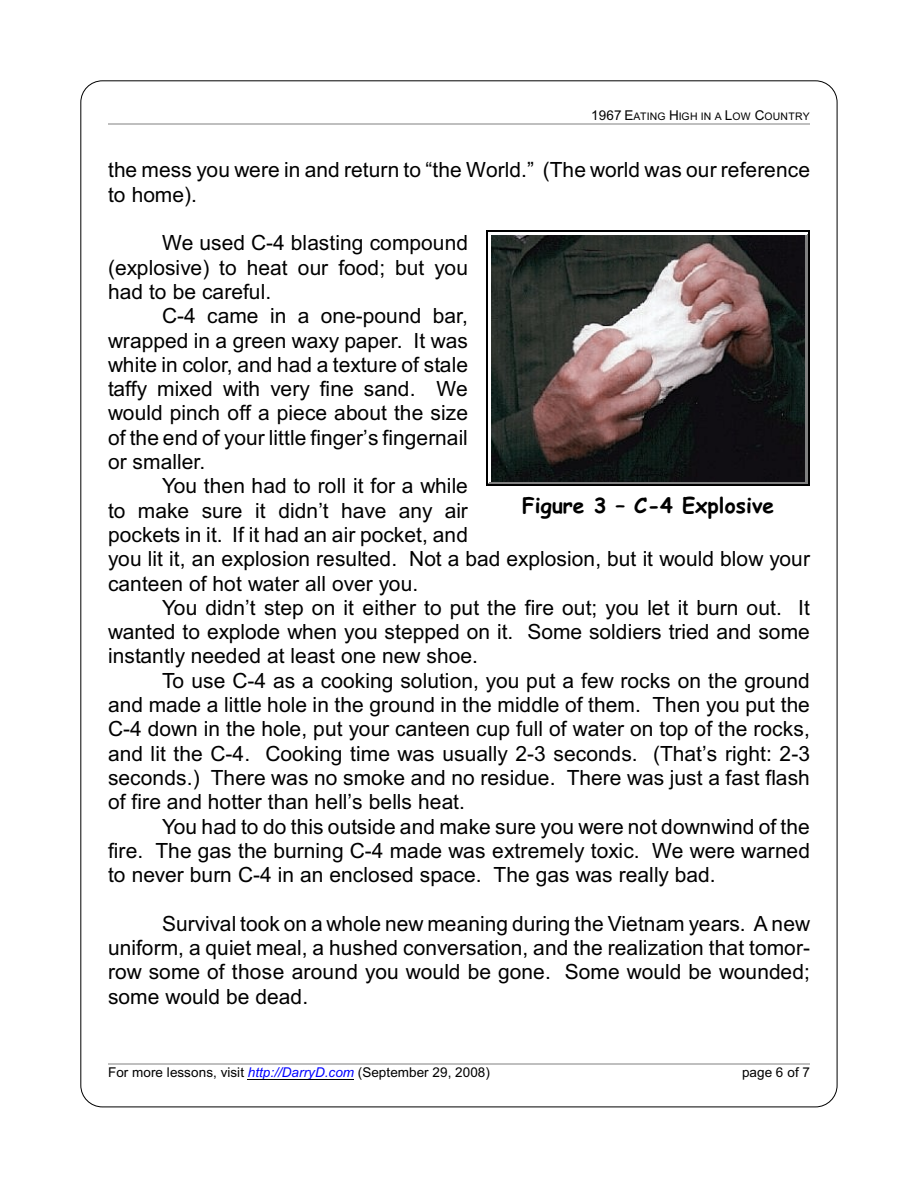
<style>
.page{position:relative;width:918px;height:1188px;background:#fff}
.page>*{position:absolute;margin:0;border:0;box-sizing:border-box;transform-origin:0 0}
.t1{font:21px/24.3px "Arial";letter-spacing:.005em;color:#000;text-align:justify}
.t2{font:700 21px "Comic Sans MS";letter-spacing:.005em;color:#000}
.t3{font:13.5px "Arial";letter-spacing:.005em;color:#000}
.t4{font:10.5px "Arial";letter-spacing:.02em;color:#000}
.s1{font-size:13.5px}
.s2{font-style:italic;color:#00f}
</style>
<div class="page">
<hr style="left:108px;top:123px;width:702px;height:1px;background:#bfbfbf">
<hr style="left:248px;top:1079px;width:106px;height:1px;background:#000">
<hr style="left:108px;top:1063px;width:702px;height:1px;background:#bfbfbf">
<img style="left:491px;top:235px;width:315px;height:247px">
<hr style="left:806px;top:234px;width:1px;height:249px;background:#808080">
<hr style="left:489px;top:234px;width:318px;height:1px;background:#fff">
<hr style="left:489px;top:482px;width:318px;height:1px;background:#808080">
<hr style="left:807px;top:232px;width:1px;height:253px;background:#808080">
<hr style="left:487px;top:232px;width:321px;height:2px;background:#fff">
<hr style="left:487px;top:483px;width:321px;height:2px;background:#808080">
<hr style="left:486px;top:231px;width:1px;height:255px;background:#000">
<hr style="left:808px;top:231px;width:2px;height:255px;background:#000">
<hr style="left:486px;top:231px;width:324px;height:1px;background:#000">
<hr style="left:486px;top:485px;width:324px;height:1px;background:#000">
<p class="t4" style="left:591px;top:113px;width:220px"><span class="s1">1967 E</span>ATING <span class="s1">H</span>IGH IN A <span class="s1">L</span>OW <span class="s1">C</span>OUNTRY</p>
<p class="t1" style="left:108px;top:160px;width:704px">the mess you were in and return to “the World.” (The world was our reference to home).</p>
<p class="t1" style="left:108px;top:233px;width:362px;text-indent:54px">We used C-4 blasting compound (explosive) to heat our food; but you had to be careful.</p>
<p class="t1" style="left:108px;top:306px;width:362px;text-indent:54px">C-4 came in a one-pound bar, wrapped in a green waxy paper. It was white in color, and had a texture of stale taffy mixed with very fine sand. We would pinch off a piece about the size of the end of your little finger’s fingernail or smaller.</p>
<p class="t1" style="left:108px;top:476px;width:704px;text-align:left;text-indent:54px">You then had to roll it for a while<br>to make sure it didn’t have any air<br>pockets in it. If it had an air pocket, and<br>you lit it, an explosion resulted. Not a bad explosion, but it would blow your canteen of hot water all over you.</p>
<p class="t1" style="left:108px;top:597px;width:704px;text-indent:54px">You didn’t step on it either to put the fire out; you let it burn out. It wanted to explode when you stepped on it. Some soldiers tried and some instantly needed at least one new shoe.</p>
<p class="t1" style="left:108px;top:670px;width:704px;text-indent:54px">To use C-4 as a cooking solution, you put a few rocks on the ground and made a little hole in the ground in the middle of them. Then you put the C-4 down in the hole, put your canteen cup full of water on top of the rocks, and lit the C-4. Cooking time was usually 2-3 seconds. (That’s right: 2-3 seconds.) There was no smoke and no residue. There was just a fast flash of fire and hotter than hell’s bells heat.</p>
<p class="t1" style="left:108px;top:816px;width:704px;text-indent:54px">You had to do this outside and make sure you were not downwind of the fire. The gas the burning C-4 made was extremely toxic. We were warned to never burn C-4 in an enclosed space. The gas was really bad.</p>
<p class="t1" style="left:108px;top:913px;width:704px;text-indent:54px">Survival took on a whole new meaning during the Vietnam years. A new uniform, a quiet meal, a hushed conversation, and the realization that tomor&shy;row some of those around you would be gone. Some would be wounded; some would be dead.</p>
<p class="t2" style="left:522px;top:496px;width:254px">Figure 3 – C-4 Explosive</p>
<p class="t3" style="left:108px;top:1067px;width:383px">For more lessons, visit <span class="s2">http://DarryD.com</span> (September 29, 2008)</p>
<p class="t3" style="left:742px;top:1067px;width:69px">page 6 of 7</p>
</div>
